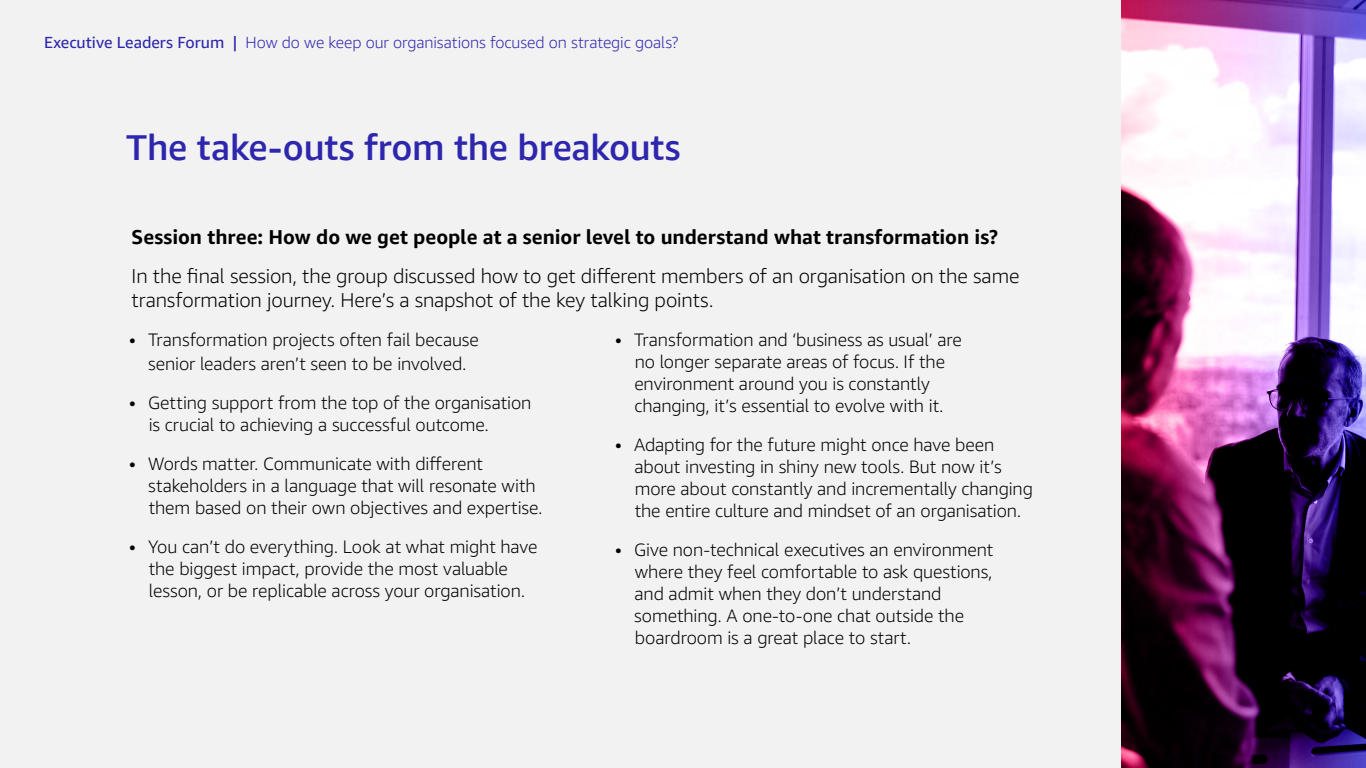
<style>
.page{position:relative;width:1366px;height:768px;background:#f2f2f2}
.page>*{position:absolute;margin:0;border:0;box-sizing:border-box;transform-origin:0 0}
.t1{font:500 36px "Amazon Ember";letter-spacing:-.005em;color:#2e27ad}
.t2{font:300 20px/24px "Amazon Ember";letter-spacing:-.005em;color:#000}
.t3{font:700 20px "Amazon Ember";color:#000}
.t4{font:300 18px/22px "Amazon Ember";letter-spacing:-.005em;color:#000}
.t5{font:300 16px "Amazon Ember";letter-spacing:-.005em;color:#2e27ad}
.s1{font-weight:400}
.s2{font-size:20px}
</style>
<div class="page">
<img style="left:1121px;top:0;width:245px;height:768px">
<p class="t5" style="left:44px;top:32px;width:636px"><span class="s1">Executive Leaders Forum |</span> How do we keep our organisations focused on strategic goals?</p>
<p class="t1" style="left:126px;top:125px;width:556px">The take-outs from the breakouts</p>
<p class="t3" style="left:132px;top:225px;width:868px">Session three: How do we get people at a senior level to understand what transformation is?</p>
<p class="t2" style="left:132px;top:264px;width:889px">In the final session, the group discussed how to get different members of an organisation on the same transformation journey. Here’s a snapshot of the key talking points.</p>
<p class="t4" style="left:129px;top:328px;width:351px;line-height:24px;text-align:center"><span class="s2">•</span> Transformation projects often fail because senior leaders aren’t seen to be involved.</p>
<p class="t4" style="left:149px;top:392px;width:384px;text-indent:-20px"><span class="s2">•</span> Getting support from the top of the organisation is crucial to achieving a successful outcome.</p>
<p class="t4" style="left:148px;top:453px;width:396px;text-indent:-19px"><span class="s2">•</span> Words matter. Communicate with different stakeholders in a language that will resonate with them based on their own objectives and expertise.</p>
<p class="t4" style="left:129px;top:536px;width:410px;text-align:center"><span class="s2">•</span> You can’t do everything. Look at what might have the biggest impact, provide the most valuable lesson, or be replicable across your organisation.</p>
<p class="t4" style="left:634px;top:329px;width:329px;text-indent:-19px"><span class="s2">•</span> Transformation and ‘business as usual’ are no longer separate areas of focus. If the environment around you is constantly changing, it’s essential to evolve with it.</p>
<p class="t4" style="left:634px;top:434px;width:400px;text-indent:-19px"><span class="s2">•</span> Adapting for the future might once have been about investing in shiny new tools. But now it’s more about constantly and incrementally changing the entire culture and mindset of an organisation.</p>
<p class="t4" style="left:634px;top:539px;width:361px;text-indent:-19px"><span class="s2">•</span> Give non-technical executives an environment where they feel comfortable to ask questions, and admit when they don’t understand something. A one-to-one chat outside the boardroom is a great place to start.</p>
</div>
